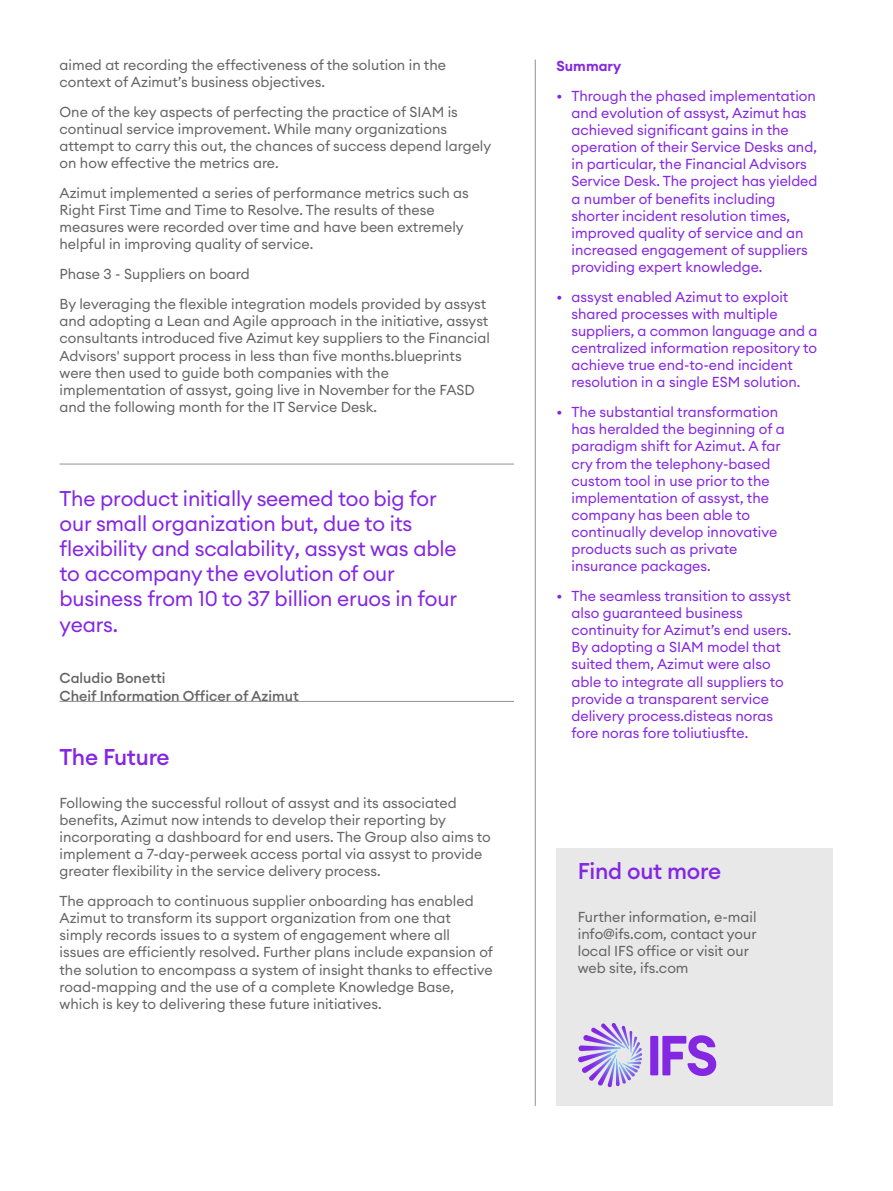
<style>
.page{position:relative;width:893px;height:1191px;background:#fff}
.page>*{position:absolute;margin:0;border:0;box-sizing:border-box;transform-origin:0 0}
.intro_copy_white{font:500 22.5px "Euclid Circular A";letter-spacing:-.01em;color:#8526e3}
.Quote_or_pullout{font:21px/25px "Euclid Circular A";letter-spacing:-.01em;color:#8526e3}
.copy{font:14.25px/17.1px "Euclid Circular A";color:#656565}
.t1{font:14.25px/17.1px "Euclid Circular A";color:#8526e3}
.Quote_or_pullout-2{font:500 14.25px/17.1px "Euclid Circular A";color:#656565}
.Bullet_list_header_p{font:14.25px "Euclid Circular A";color:#656565}
.Bullet_list_header_p-2{font:600 14.25px "Euclid Circular A";color:#8526e3}
.s1{font-family:"Source Sans Pro"}
</style>
<div class="page">
<hr style="left:535px;top:60px;width:1px;height:1046px;background:#919191">
<hr style="left:60px;top:464px;width:454px;height:1px;background:#919191">
<hr style="left:60px;top:701px;width:454px;height:1px;background:#919191">
<div style="left:556px;top:848px;width:277px;height:258px;background:#e8e8e8"></div>
<svg style="left:650px;top:1035px;width:66px;height:41px"></svg>
<svg style="left:578px;top:1023px;width:64px;height:63px"></svg>
<p class="copy" style="left:60px;top:56px;width:388px">aimed at recording the effectiveness of the solution in the context of Azimut’s business objectives.</p>
<p class="copy" style="left:60px;top:103px;width:433px">One of the key aspects of perfecting the practice of SIAM is continual service improvement. While many organizations attempt to carry this out, the chances of success depend largely on how effective the metrics are.</p>
<p class="copy" style="left:60px;top:184px;width:411px">Azimut implemented a series of performance metrics such as Right First Time and Time to Resolve. The results of these measures were recorded over time and have been extremely helpful in improving quality of service.</p>
<p class="Bullet_list_header_p" style="left:60px;top:265px;width:192px">Phase 3 - Suppliers on board</p>
<p class="copy" style="left:60px;top:295px;width:432px">By leveraging the flexible integration models provided by assyst and adopting a Lean and Agile approach in the initiative, assyst consultants introduced five Azimut key suppliers to the Financial Advisors' support process in less than five months.blueprints were then used to guide both companies with the implementation of assyst, going live in November for the FASD and the following month for the IT Service Desk.</p>
<p class="Quote_or_pullout" style="left:60px;top:485px;width:399px">The product initially seemed to<span class="s1">o</span> big for our small organization but, due to its flexibility and scalability, assyst was able to accompany the evolution of our business from 10 to 37 billion eruos in four years.</p>
<p class="Quote_or_pullout-2" style="left:60px;top:670px;width:241px">Caludio Bonetti<br>Cheif Information Officer of Azimut</p>
<p class="intro_copy_white" style="left:60px;top:742px;width:112px">The Future</p>
<p class="copy" style="left:60px;top:794px;width:433px">Following the successful rollout of assyst and its associated benefits, Azimut now intends to develop their reporting by incorporating a dashboard for end users. The Group also aims to implement a 7-day-perweek access portal via assyst to provide greater flexibility in the service delivery process.</p>
<p class="copy" style="left:60px;top:892px;width:435px">The approach to continuous supplier onboarding has enabled Azimut to transform its support organization from one that simply records issues to a system of engagement where all issues are efficiently resolved. Further plans include expansion of the solution to encompass a system of insight thanks to effective road-mapping and the use of a complete Knowledge Base, which is key to delivering these future initiatives.</p>
<p class="Bullet_list_header_p-2" style="left:556px;top:57px;width:66px">Summary</p>
<p class="t1" style="left:571px;top:87px;width:247px;text-indent:-15px">• Through the phased implementation and evolution of assyst, Azimut has achieved significant gains in the operation of their Service Desks and, in particular, the Financial Advisors Service Desk. The project has yielded a number of benefits including shorter incident resolution times, improved quality of service and an increased engagement of suppliers providing expert knowledge.</p>
<p class="t1" style="left:571px;top:288px;width:247px;text-indent:-15px">• assyst enabled Azimut to exploit shared processes with multiple suppliers, a common language and a centralized information repository to achieve true end-to-end incident resolution in a single ESM solution.</p>
<p class="t1" style="left:571px;top:403px;width:215px;text-indent:-15px">• The substantial transformation has heralded the beginning of a paradigm shift for Azimut. A far cry from the telephony-based custom tool in use prior to the implementation of assyst, the company has been able to continually develop innovative products such as private insurance packages.</p>
<p class="t1" style="left:571px;top:587px;width:221px;text-indent:-15px">• The seamless transition to assyst also guaranteed business continuity for Azimut’s end users.<br>By adopting a SIAM model that suited them, Azimut were also able to integrate all suppliers to provide a transparent service delivery process.disteas noras fore noras fore toliutiusfte.</p>
<p class="intro_copy_white" style="left:578px;top:857px;width:145px">Find out more</p>
<p class="copy" style="left:578px;top:908px;width:180px">Further information, e-mail info@ifs.com, contact your local IFS office or visit our web site, ifs.com</p>
</div>
